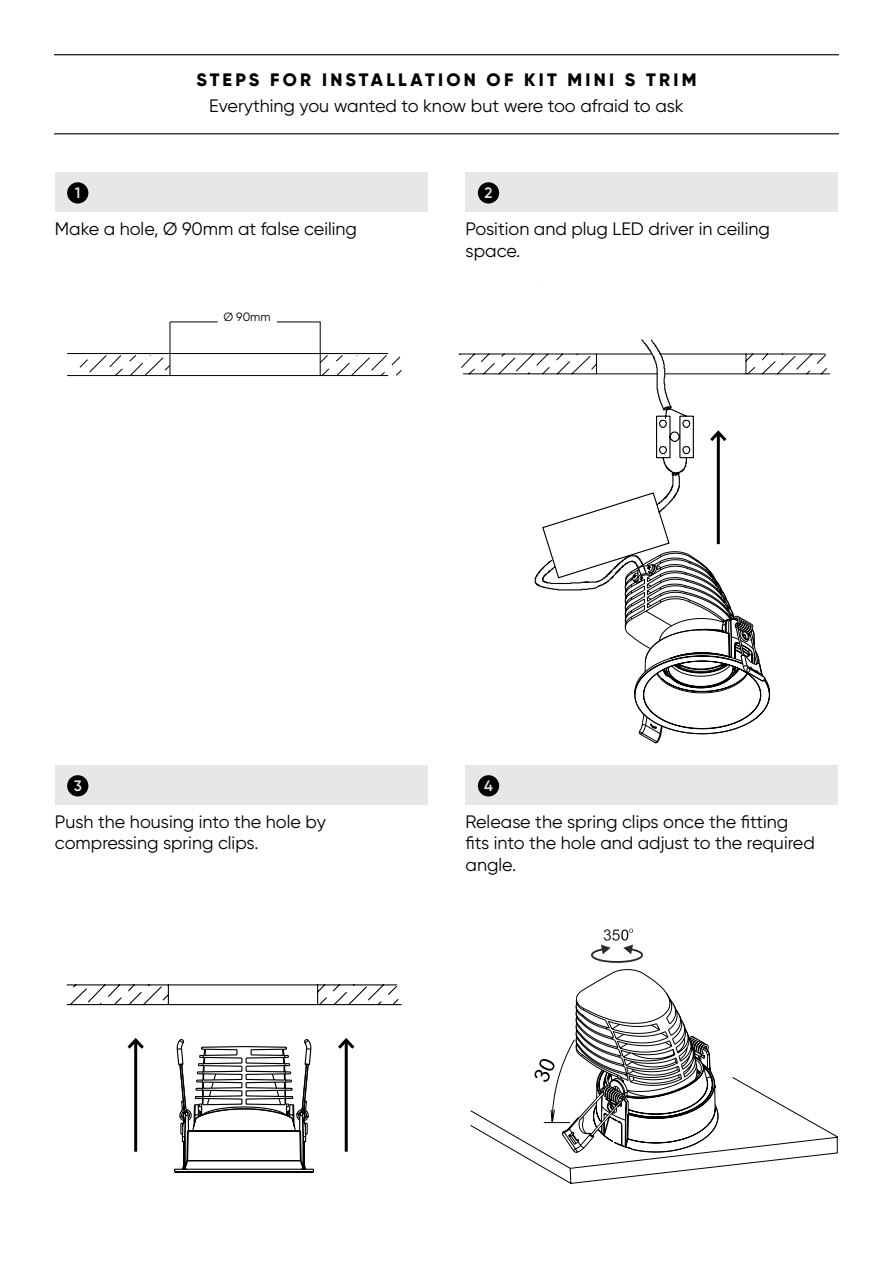
<style>
.page{position:relative;width:893px;height:1263px;background:#fff}
.page>*{position:absolute;margin:0;border:0;box-sizing:border-box;transform-origin:0 0}
.t1{font:18px/21.6px "Gilroy";color:#000}
.t2{font:800 18px "Gilroy";letter-spacing:.18em;color:#000}
.t3{font:600 15.15px "Gilroy";color:#e6e7e8}
.t4{font:12px "Gilroy";color:#000}
</style>
<div class="page">
<div style="left:55px;top:172px;width:372px;height:40px;background:#e6e7e8"></div>
<div style="left:55px;top:765px;width:372px;height:40px;background:#e6e7e8"></div>
<div style="left:466px;top:172px;width:372px;height:40px;background:#e6e7e8"></div>
<div style="left:466px;top:765px;width:372px;height:40px;background:#e6e7e8"></div>
<div style="left:67px;top:182px;width:21px;height:22px;background:#000;border-radius:50%"></div>
<div style="left:67px;top:775px;width:21px;height:21px;background:#000;border-radius:50%"></div>
<div style="left:478px;top:182px;width:21px;height:22px;background:#000;border-radius:50%"></div>
<div style="left:478px;top:775px;width:21px;height:21px;background:#000;border-radius:50%"></div>
<hr style="left:134px;top:1040px;width:3px;height:112px;background:#000">
<svg style="left:127px;top:1038px;width:17px;height:14px"></svg>
<hr style="left:345px;top:1040px;width:3px;height:112px;background:#000">
<svg style="left:338px;top:1038px;width:17px;height:14px"></svg>
<svg style="left:66px;top:984px;width:336px;height:22px"></svg>
<svg style="left:79px;top:321px;width:323px;height:56px"></svg>
<hr style="left:170px;top:322px;width:48px;height:1px;background:#000">
<hr style="left:67px;top:353px;width:321px;height:1px;background:#000">
<hr style="left:67px;top:375px;width:321px;height:1px;background:#000">
<svg style="left:174px;top:1039px;width:140px;height:134px"></svg>
<svg style="left:470px;top:969px;width:368px;height:215px"></svg>
<svg style="left:591px;top:929px;width:52px;height:34px"></svg>
<svg style="left:458px;top:339px;width:372px;height:405px"></svg>
<hr style="left:54px;top:133px;width:785px;height:1px;background:#000">
<hr style="left:54px;top:54px;width:785px;height:1px;background:#000">
<p class="t3" style="left:75px;top:184px;width:7px">1</p>
<p class="t2" style="left:196px;top:68px;width:502px">STEPS FOR INSTALLATION OF KIT MINI S TRIM</p>
<p class="t1" style="left:209px;top:94px;width:476px">Everything you wanted to know but were too afraid to ask</p>
<p class="t3" style="left:484px;top:184px;width:9px">2</p>
<p class="t1" style="left:55px;top:218px;width:304px">Make a hole, Ø 90mm at false ceiling</p>
<p class="t4" style="left:224px;top:310px;width:49px">Ø 90mm</p>
<p class="t1" style="left:466px;top:218px;width:306px">Position and plug LED driver in ceiling space.</p>
<p class="t3" style="left:74px;top:776px;width:10px">3</p>
<p class="t1" style="left:55px;top:811px;width:272px">Push the housing into the hole by compressing spring clips.</p>
<p class="t3" style="left:484px;top:776px;width:10px">4</p>
<p class="t1" style="left:466px;top:811px;width:351px">Release the spring clips once the fitting fits into the hole and adjust to the required angle.</p>
</div>
